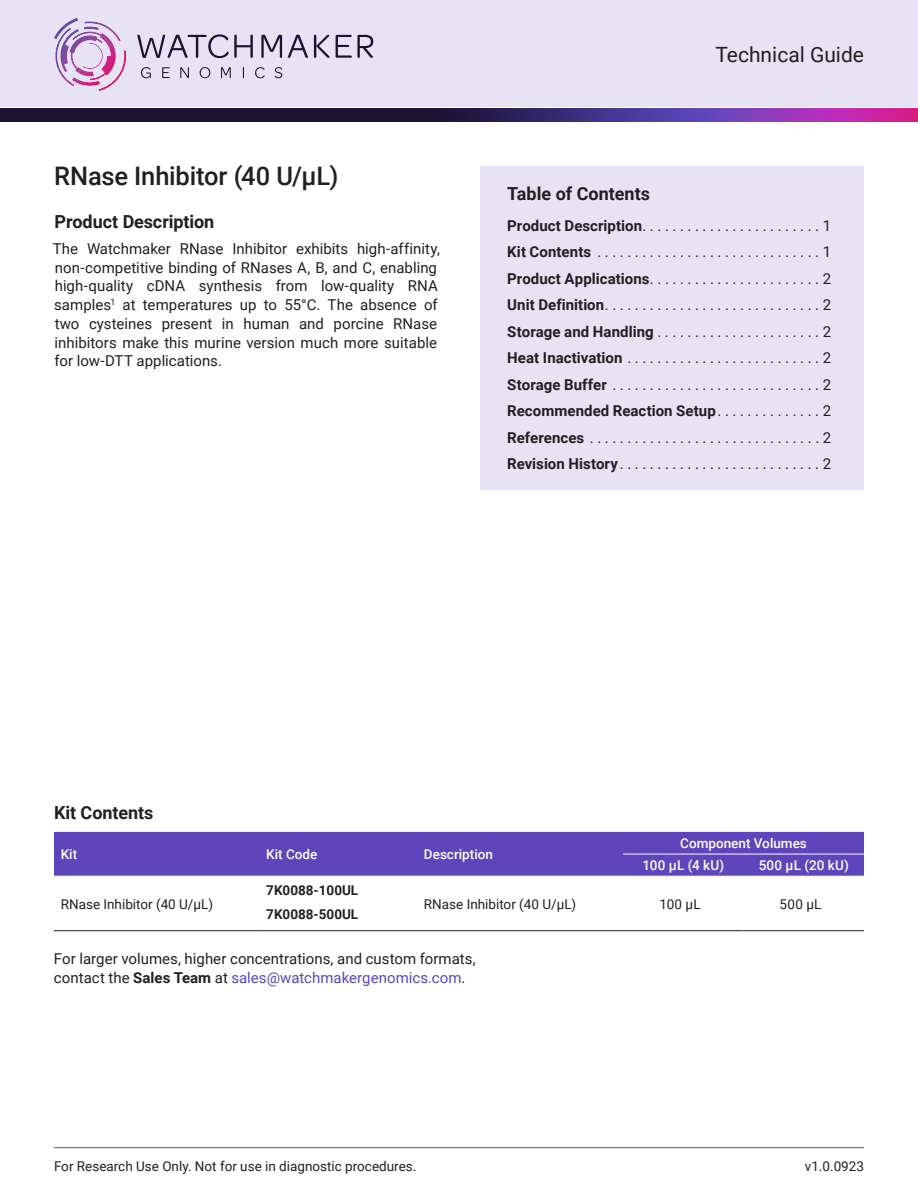
<style>
.page{position:relative;width:918px;height:1188px;background:#fff}
.page>*{position:absolute;margin:0;border:0;box-sizing:border-box;transform-origin:0 0}
.t1{font:500 25.5px "Roboto";letter-spacing:-.005em;color:#231f20}
.t2{font:21px "Roboto";color:#231f20}
.t3{font:700 18px "Roboto";color:#231f20}
.t4{font:15px/26.5px "Roboto";color:#231f20}
.t5{font:13.5px "Roboto";color:#231f20}
.t6{font:500 13.5px/22.2px "Roboto";color:#fff}
.t7{font:700 13.5px/23.5px "Roboto";color:#231f20}
.s1{font-weight:700}
.s2{color:#5e45bb}
</style>
<div class="page">
<div style="left:0;top:0;width:918px;height:107px;background:#e7e3f5"></div>
<img style="left:0;top:108px;width:918px;height:14px">
<svg style="left:141px;top:67px;width:10px;height:11px"></svg>
<svg style="left:162px;top:67px;width:8px;height:11px"></svg>
<svg style="left:180px;top:67px;width:9px;height:11px"></svg>
<svg style="left:200px;top:67px;width:10px;height:11px"></svg>
<svg style="left:221px;top:67px;width:10px;height:11px"></svg>
<svg style="left:255px;top:67px;width:10px;height:11px"></svg>
<svg style="left:275px;top:67px;width:7px;height:11px"></svg>
<svg style="left:137px;top:34px;width:116px;height:24px"></svg>
<svg style="left:261px;top:35px;width:21px;height:23px"></svg>
<svg style="left:288px;top:35px;width:20px;height:23px"></svg>
<svg style="left:314px;top:35px;width:16px;height:23px"></svg>
<svg style="left:336px;top:35px;width:37px;height:23px"></svg>
<svg style="left:54px;top:18px;width:72px;height:73px"></svg>
<hr style="left:54px;top:1147px;width:810px;height:1px;background:#5e45bb">
<div style="left:480px;top:166px;width:384px;height:323px;background:#e7e3f5"></div>
<div style="left:54px;top:832px;width:810px;height:44px;background:#5e45bb"></div>
<hr style="left:418px;top:930px;width:205px;height:1px;background:#231f20">
<hr style="left:623px;top:930px;width:121px;height:1px;background:#231f20">
<hr style="left:744px;top:930px;width:120px;height:1px;background:#231f20">
<hr style="left:260px;top:930px;width:158px;height:1px;background:#231f20">
<hr style="left:54px;top:930px;width:206px;height:1px;background:#231f20">
<hr style="left:623px;top:854px;width:121px;height:1px;background:#fff">
<hr style="left:744px;top:854px;width:120px;height:1px;background:#fff">
<h1 class="t1" style="left:54px;top:165px;width:286px">RNase Inhibitor (40 U/µL)</h1>
<p class="t3" style="left:55px;top:215px;width:161px">Product Description</p>
<p class="t4" style="left:53px;top:240px;width:389px;line-height:18.8px">The Watchmaker RNase Inhibitor exhibits high-affinity, non-competitive binding of RNases A, B, and C, enabling high-quality cDNA synthesis from low-quality RNA samples<sup>1</sup> at temperatures up to 55°C. The absence of two cysteines present in human and porcine RNase inhibitors make this murine version much more suitable for low-DTT applications.</p>
<h2 class="t2" style="left:715px;top:46px;width:150px">Technical Guide</h2>
<p class="t3" style="left:507px;top:186px;width:144px">Table of Contents</p>
<p class="t4" style="left:507px;top:213px;width:326px;text-align:justify"><span class="s1">Product Description</span> ........................1<br><span class="s1">Kit Contents</span> ..............................1<br><span class="s1">Product Applications</span> .......................2<br><span class="s1">Unit Definition</span> .............................2<br><span class="s1">Storage and Handling</span> ......................2<br><span class="s1">Heat Inactivation</span> ..........................2<br><span class="s1">Storage Buffer</span> ............................2<br><span class="s1">Recommended Reaction Setup</span> . . . . . . . . . . . . . . 2<br><span class="s1">References</span> ...............................2<br><span class="s1">Revision History</span> ...........................2</p>
<p class="t3" style="left:54px;top:805px;width:101px">Kit Contents</p>
<p class="t6" style="left:61px;top:844px;width:18px">Kit</p>
<p class="t6" style="left:266px;top:844px;width:53px">Kit Code</p>
<p class="t6" style="left:424px;top:844px;width:71px">Description</p>
<p class="t6" style="left:643px;top:833px;width:166px;text-indent:38px">Component Volumes<br>100 µL (4 kU)</p>
<p class="t6" style="left:759px;top:855px;width:92px">500 µL (20 kU)</p>
<p class="t5" style="left:61px;top:898px;width:154px">RNase Inhibitor (40 U/µL)</p>
<p class="t7" style="left:266px;top:880px;width:94px">7K0088-100UL<br>7K0088-500UL</p>
<p class="t5" style="left:424px;top:898px;width:154px">RNase Inhibitor (40 U/µL)</p>
<p class="t5" style="left:660px;top:898px;width:43px">100 µL</p>
<p class="t5" style="left:780px;top:898px;width:43px">500 µL</p>
<p class="t4" style="left:54px;top:950px;width:423px;line-height:18.8px">For larger volumes, higher concentrations, and custom formats, contact the <span class="s1">Sales Team</span> at <span class="s2">sales@watchmakergenomics.com</span>.</p>
<p class="t5" style="left:54px;top:1160px;width:364px">For Research Use Only. Not for use in diagnostic procedures.</p>
<p class="t5" style="left:805px;top:1160px;width:61px">v1.0.0923</p>
</div>
